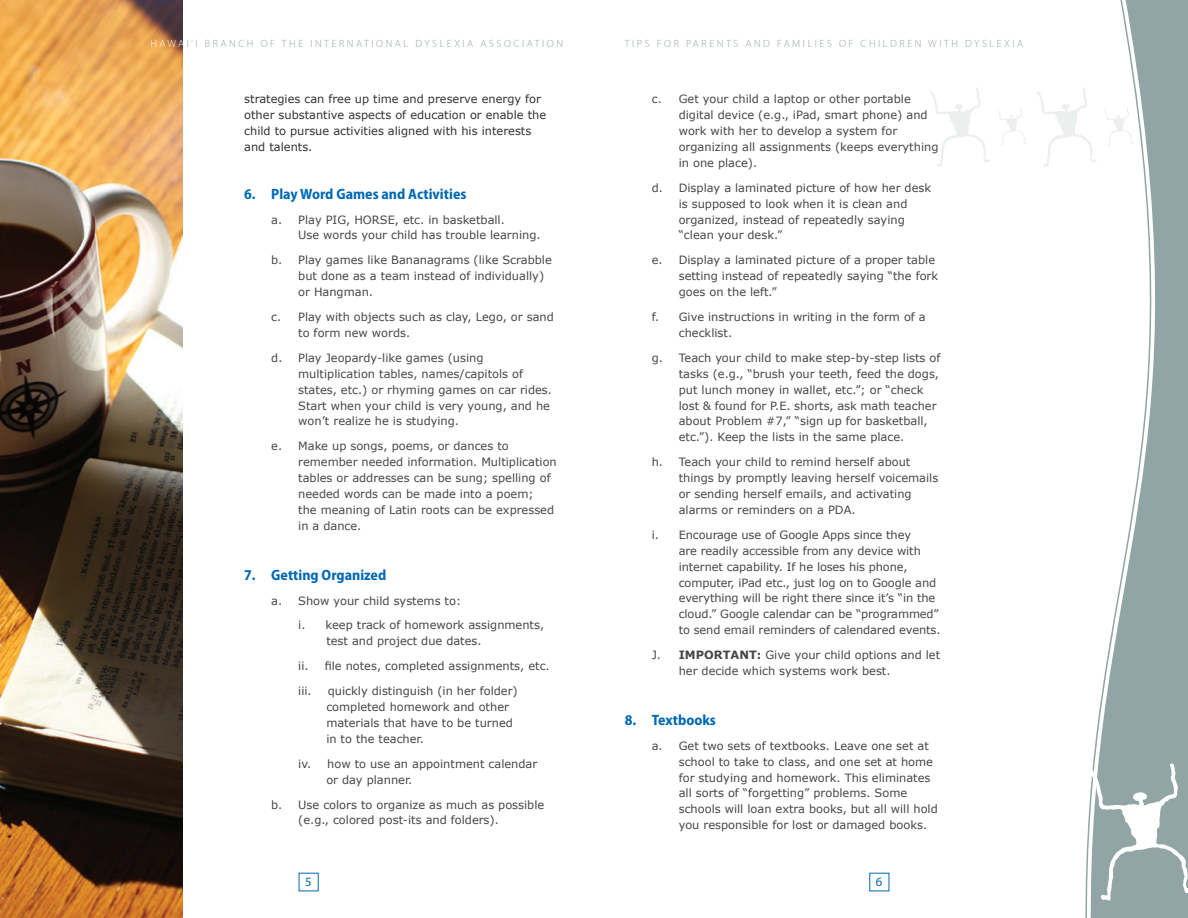
<style>
.page{position:relative;width:1188px;height:918px;background:#fff}
.page>*{position:absolute;margin:0;border:0;box-sizing:border-box;transform-origin:0 0}
.t1{font:700 semi-condensed 15px "Myriad Pro";color:#0168b3}
.t2{font:12.75px "Myriad Pro";color:#0168b3}
.t3{font:11.4px/15.9px "Verdana";color:#454647}
.t4{font:11.4px/15.9px "Verdana";color:#333233}
.t5{font:300 10.5px "Myriad Pro";letter-spacing:.24em;color:#91a5a4}
.s1{color:#fff}
.s2{font-weight:700}
</style>
<div class="page">
<svg style="left:930px;top:88px;width:60px;height:79px"></svg>
<svg style="left:1037px;top:91px;width:46px;height:76px"></svg>
<svg style="left:997px;top:107px;width:30px;height:39px"></svg>
<svg style="left:1083px;top:0;width:105px;height:918px"></svg>
<svg style="left:1087px;top:763px;width:101px;height:138px"></svg>
<img style="left:0;top:0;width:183px;height:918px">
<p class="t5" style="left:150px;top:38px;width:414px"><span class="s1">HAWA</span>I’I BRANCH OF TH E I NTERNATIONAL DYSLEXIA ASSOCIATION</p>
<p class="t4" style="left:244px;top:91px;width:303px">strategies can free up time and preserve energy for other substantive aspects of education or enable the child to pursue activities aligned with his interests and talents.</p>
<h1 class="t1" style="left:244px;top:185px;width:224px">6. Play Word Games and Activities</h1>
<p class="t3" style="left:298px;top:211px;width:244px;text-indent:-27px">a. Play PIG, HORSE, etc. in basketball.<br>Use words your child has trouble learning.</p>
<p class="t3" style="left:298px;top:252px;width:255px;text-indent:-27px">b. Play games like Bananagrams (like Scrabble but done as a team instead of individually) or Hangman.</p>
<p class="t3" style="left:298px;top:309px;width:257px;text-indent:-27px">c. Play with objects such as clay, Lego, or sand to form new words.</p>
<p class="t3" style="left:298px;top:350px;width:255px;text-indent:-27px">d. Play Jeopardy-like games (using multiplication tables, names/capitols of states, etc.) or rhyming games on car rides.<br>Start when your child is very young, and he won’t realize he is studying.</p>
<p class="t3" style="left:298px;top:438px;width:260px;text-indent:-27px">e. Make up songs, poems, or dances to remember needed information. Multiplication tables or addresses can be sung; spelling of needed words can be made into a poem;<br>the meaning of Latin roots can be expressed in a dance.</p>
<h1 class="t1" style="left:244px;top:566px;width:144px">7. Getting Organized</h1>
<p class="t3" style="left:298px;top:588px;width:248px;line-height:24.9px;text-indent:-27px">a. Show your child systems to:<br>i. keep track of homework assignments,</p>
<p class="t3" style="left:298px;top:629px;width:253px;line-height:24.9px;text-indent:28px">test and project due dates.<br>ii. file notes, completed assignments, etc. iii.</p>
<p class="t3" style="left:326px;top:683px;width:193px">quickly distinguish (in her folder) completed homework and other materials that have to be turned in to the teacher.</p>
<p class="t3" style="left:326px;top:756px;width:212px;text-indent:-28px">iv. how to use an appointment calendar or day planner.</p>
<p class="t3" style="left:298px;top:796px;width:248px;text-indent:-27px">b. Use colors to organize as much as possible (e.g., colored post-its and folders).</p>
<p class="t5" style="left:625px;top:38px;width:400px">TIPS FOR PARENTS AND FAMILIES OF CH ILD REN WITH DYSLEXIA</p>
<p class="t3" style="left:679px;top:91px;width:261px;text-indent:-27px">c. Get your child a laptop or other portable digital device (e.g., iPad, smart phone) and work with her to develop a system for organizing all assignments (keeps everything in one place).</p>
<p class="t3" style="left:679px;top:180px;width:254px;text-indent:-27px">d. Display a laminated picture of how her desk is supposed to look when it is clean and organized, instead of repeatedly saying “clean your desk.”</p>
<p class="t3" style="left:679px;top:252px;width:261px;text-indent:-27px">e. Display a laminated picture of a proper table setting instead of repeatedly saying “the fork goes on the left.”</p>
<p class="t3" style="left:679px;top:309px;width:249px;text-indent:-27px">f. Give instructions in writing in the form of a checklist.</p>
<p class="t3" style="left:679px;top:350px;width:263px;text-indent:-27px">g. Teach your child to make step-by-step lists of tasks (e.g., “brush your teeth, feed the dogs, put lunch money in wallet, etc.”; or “check lost &amp; found for P.E. shorts, ask math teacher about Problem #7,” “sign up for basketball, etc.”). Keep the lists in the same place.</p>
<p class="t3" style="left:679px;top:454px;width:261px;text-indent:-27px">h. Teach your child to remind herself about things by promptly leaving herself voicemails or sending herself emails, and activating alarms or reminders on a PDA.</p>
<p class="t3" style="left:679px;top:527px;width:263px;text-indent:-27px">i. Encourage use of Google Apps since they<br>are readily accessible from any device with internet capability. If he loses his phone, computer, iPad etc., just log on to Google and everything will be right there since it’s “in the cloud.” Google calendar can be “programmed” to send email reminders of calendared events.</p>
<p class="t3" style="left:679px;top:647px;width:263px;text-indent:-27px">j. <span class="s2">IMPORTANT:</span> Give your child options and let her decide which systems work best.</p>
<h1 class="t1" style="left:625px;top:711px;width:93px">8. Textbooks</h1>
<p class="t3" style="left:679px;top:738px;width:261px;text-indent:-27px">a. Get two sets of textbooks. Leave one set at school to take to class, and one set at home for studying and homework. This eliminates all sorts of “forgetting” problems. Some schools will loan extra books, but all will hold you responsible for lost or damaged books.</p>
<p class="t2" style="left:305px;top:874px;width:8px">5</p>
<p class="t2" style="left:876px;top:874px;width:8px">6</p>
</div>
